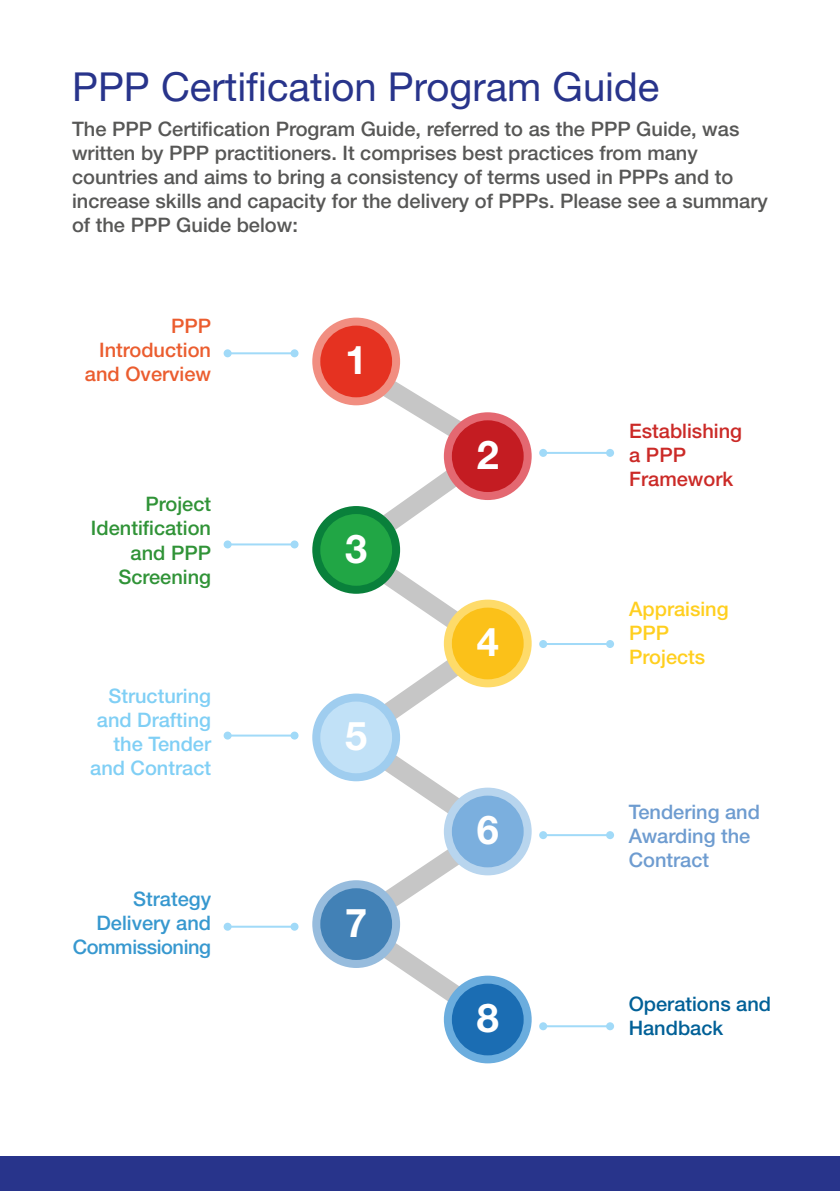
<style>
.page{position:relative;width:840px;height:1191px;background:#fff}
.page>*{position:absolute;margin:0;border:0;box-sizing:border-box;transform-origin:0 0}
.t1{font:40px "Helvetica Neue LT Pro";color:#28348b}
.t2{font:700 39.6px "Helvetica Neue";color:#fff}
.t3{font:500 20px/24px "Helvetica Neue LT Pro";color:#575756}
.t4{font:500 20px/24px "Helvetica Neue LT Pro";color:#80cff5;text-align:right}
.t5{font:500 20px/24px "Helvetica Neue LT Pro";color:#309337;text-align:right}
.t6{font:500 20px/24px "Helvetica Neue LT Pro";color:#3798cf;text-align:right}
.t7{font:500 20px/24px "Helvetica Neue LT Pro";color:#6e9cd0}
.t8{font:500 20px/24px "Helvetica Neue LT Pro";color:#eb5d2f;text-align:right}
.t9{font:500 20px/24px "Helvetica Neue LT Pro";color:#cb2a27}
.t10{font:500 20px/24px "Helvetica Neue LT Pro";color:#ffcf1f}
.t11{font:500 20px/24px "Helvetica Neue LT Pro";color:#016097}
</style>
<div class="page">
<div style="left:0;top:1157px;width:839px;height:34px;background:#28348b"></div>
<svg style="left:317px;top:352px;width:208px;height:693px"></svg>
<div style="left:312px;top:317px;width:88px;height:88px;background:#f18e81;border-radius:50%"></div>
<div style="left:320px;top:325px;width:72px;height:72px;background:#e53221;border-radius:50%"></div>
<div style="left:312px;top:506px;width:88px;height:88px;background:#09803b;border-radius:50%"></div>
<div style="left:320px;top:514px;width:72px;height:72px;background:#21a645;border-radius:50%"></div>
<div style="left:312px;top:693px;width:88px;height:88px;background:#9fcdef;border-radius:50%"></div>
<div style="left:320px;top:701px;width:72px;height:72px;background:#c1e1f7;border-radius:50%"></div>
<div style="left:312px;top:880px;width:88px;height:88px;background:#97bcdd;border-radius:50%"></div>
<div style="left:320px;top:888px;width:72px;height:72px;background:#4281b6;border-radius:50%"></div>
<div style="left:443px;top:412px;width:88px;height:88px;background:#e46871;border-radius:50%"></div>
<div style="left:451px;top:420px;width:72px;height:72px;background:#c41c22;border-radius:50%"></div>
<div style="left:443px;top:599px;width:88px;height:88px;background:#fedb6a;border-radius:50%"></div>
<div style="left:451px;top:607px;width:72px;height:72px;background:#fbc119;border-radius:50%"></div>
<div style="left:443px;top:787px;width:88px;height:88px;background:#b8d5ee;border-radius:50%"></div>
<div style="left:451px;top:795px;width:72px;height:72px;background:#7bafde;border-radius:50%"></div>
<div style="left:443px;top:975px;width:88px;height:88px;background:#6badde;border-radius:50%"></div>
<div style="left:451px;top:983px;width:72px;height:72px;background:#1b6db3;border-radius:50%"></div>
<hr style="left:227px;top:352px;width:67px;height:2px;background:#a1daf8">
<div style="left:223px;top:349px;width:8px;height:8px;background:#a1daf8;border-radius:50%"></div>
<div style="left:290px;top:349px;width:8px;height:8px;background:#a1daf8;border-radius:50%"></div>
<hr style="left:227px;top:543px;width:67px;height:2px;background:#a1daf8">
<div style="left:223px;top:540px;width:8px;height:8px;background:#a1daf8;border-radius:50%"></div>
<div style="left:290px;top:540px;width:8px;height:8px;background:#a1daf8;border-radius:50%"></div>
<hr style="left:227px;top:734px;width:67px;height:2px;background:#a1daf8">
<div style="left:223px;top:731px;width:8px;height:8px;background:#a1daf8;border-radius:50%"></div>
<div style="left:290px;top:731px;width:8px;height:8px;background:#a1daf8;border-radius:50%"></div>
<hr style="left:227px;top:925px;width:67px;height:2px;background:#a1daf8">
<div style="left:223px;top:922px;width:8px;height:8px;background:#a1daf8;border-radius:50%"></div>
<div style="left:290px;top:922px;width:8px;height:8px;background:#a1daf8;border-radius:50%"></div>
<hr style="left:543px;top:452px;width:66px;height:2px;background:#a1daf8">
<div style="left:539px;top:449px;width:8px;height:8px;background:#a1daf8;border-radius:50%"></div>
<div style="left:605px;top:449px;width:8px;height:8px;background:#a1daf8;border-radius:50%"></div>
<hr style="left:543px;top:643px;width:66px;height:2px;background:#a1daf8">
<div style="left:539px;top:640px;width:8px;height:8px;background:#a1daf8;border-radius:50%"></div>
<div style="left:605px;top:640px;width:8px;height:8px;background:#a1daf8;border-radius:50%"></div>
<hr style="left:543px;top:834px;width:66px;height:2px;background:#a1daf8">
<div style="left:539px;top:831px;width:8px;height:8px;background:#a1daf8;border-radius:50%"></div>
<div style="left:605px;top:831px;width:8px;height:8px;background:#a1daf8;border-radius:50%"></div>
<hr style="left:543px;top:1025px;width:66px;height:2px;background:#a1daf8">
<div style="left:539px;top:1022px;width:8px;height:8px;background:#a1daf8;border-radius:50%"></div>
<div style="left:605px;top:1022px;width:8px;height:8px;background:#a1daf8;border-radius:50%"></div>
<h1 class="t1" style="left:72px;top:62px;width:588px">PPP Certification Program Guide</h1>
<p class="t3" style="left:72px;top:117px;width:696px">The PPP Certification Program Guide, referred to as the PPP Guide, was written by PPP practitioners. It comprises best practices from many countries and aims to bring a consistency of terms used in PPPs and to increase skills and capacity for the delivery of PPPs. Please see a summary of the PPP Guide below:</p>
<p class="t8" style="left:85px;top:314px;width:127px">PPP<br>Introduction and Overview</p>
<p class="t5" style="left:91px;top:492px;width:122px">Project<br>Identification and PPP<br>Screening</p>
<p class="t4" style="left:90px;top:683px;width:122px">Structuring and Drafting the Tender and Contract</p>
<p class="t6" style="left:73px;top:886px;width:140px">Strategy<br>Delivery and<br>Commissioning</p>
<h2 class="t2" style="left:345px;top:335px;width:24px">1</h2>
<h2 class="t2" style="left:345px;top:524px;width:24px">3</h2>
<h2 class="t2" style="left:345px;top:711px;width:24px">5</h2>
<h2 class="t2" style="left:345px;top:898px;width:24px">7</h2>
<h2 class="t2" style="left:476px;top:430px;width:24px">2</h2>
<h2 class="t2" style="left:476px;top:617px;width:24px">4</h2>
<h2 class="t2" style="left:476px;top:805px;width:24px">6</h2>
<h2 class="t2" style="left:476px;top:993px;width:24px">8</h2>
<p class="t9" style="left:629px;top:419px;width:114px">Establishing a PPP<br>Framework</p>
<p class="t10" style="left:629px;top:597px;width:101px">Appraising<br>PPP<br>Projects</p>
<p class="t7" style="left:628px;top:800px;width:133px">Tendering and<br>Awarding the<br>Contract</p>
<p class="t11" style="left:628px;top:991px;width:144px">Operations and<br>Handback</p>
</div>
